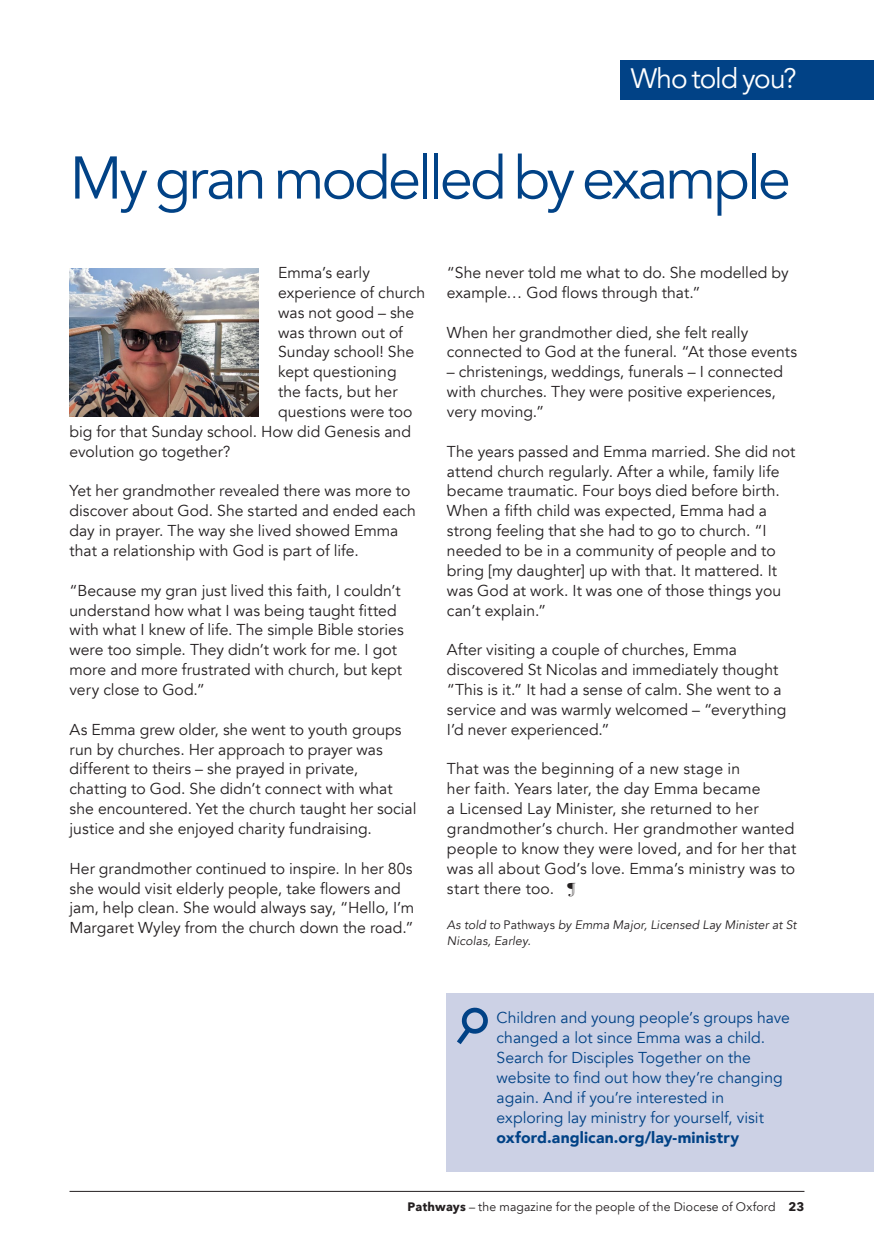
<style>
.page{position:relative;width:874px;height:1241px;background:#fff}
.page>*{position:absolute;margin:0;border:0;box-sizing:border-box;transform-origin:0 0}
._44pt_head{font:59.5px "Avenir";letter-spacing:-.05em;color:#014286}
.Series_Title{font:28px "Avenir";letter-spacing:-.035em;color:#fff}
.Body{font:15.75px/19.8px "Avenir";color:#231f20}
.Sign_off{font:15.75px/19.8px "Avenir";color:#014286}
.credit{font:italic 12.25px/15.8px "Avenir";letter-spacing:.005em;color:#231f20}
.t1{font:12.25px "Avenir";letter-spacing:.01em;color:#231f20}
.s1{font-family:"Bodoni Svty Two ITCTT";font-weight:700}
.s2{font-style:normal}
.s3{font-weight:900}
.s4{font-family:"Avenir Next";font-weight:700}
</style>
<div class="page">
<div style="left:620px;top:60px;width:253px;height:39px;background:#014286"></div>
<img style="left:69px;top:268px;width:189px;height:149px">
<div style="left:446px;top:992px;width:427px;height:179px;background:#ccd1e5"></div>
<svg style="left:457px;top:1007px;width:31px;height:38px"></svg>
<hr style="left:69px;top:1190px;width:735px;height:1px;background:#231f20">
<p class="Series_Title" style="left:630px;top:62px;width:167px">Who told you?</p>
<p class="_44pt_head" style="left:69px;top:142px;width:722px">My gran modelled by example</p>
<p class="Body" style="left:278px;top:263px;width:93px">Emma’s early</p>
<p class="Body" style="left:278px;top:283px;width:149px">experience of church</p>
<p class="Body" style="left:278px;top:302px;width:138px">was not good – she</p>
<p class="Body" style="left:278px;top:322px;width:126px">was thrown out of</p>
<p class="Body" style="left:278px;top:342px;width:138px">Sunday school! She</p>
<p class="Body" style="left:278px;top:362px;width:120px">kept questioning</p>
<p class="Body" style="left:278px;top:382px;width:121px">the facts, but her</p>
<p class="Body" style="left:278px;top:402px;width:136px">questions were too</p>
<p class="Body" style="left:69px;top:422px;width:343px">big for that Sunday school. How did Genesis and</p>
<p class="Body" style="left:69px;top:441px;width:162px">evolution go together?</p>
<p class="Body" style="left:69px;top:481px;width:348px">Yet her grandmother revealed there was more to discover about God. She started and ended each day in prayer. The way she lived showed Emma that a relationship with God is part of life.</p>
<p class="Body" style="left:69px;top:580px;width:335px">“Because my gran just lived this faith, I couldn’t understand how what I was being taught fitted with what I knew of life. The simple Bible stories were too simple. They didn’t work for me. I got more and more frustrated with church, but kept very close to God.”</p>
<p class="Body" style="left:69px;top:719px;width:348px">As Emma grew older, she went to youth groups run by churches. Her approach to prayer was different to theirs – she prayed in private, chatting to God. She didn’t connect with what she encountered. Yet the church taught her social justice and she enjoyed charity fundraising.</p>
<p class="Body" style="left:69px;top:858px;width:346px">Her grandmother continued to inspire. In her 80s she would visit elderly people, take flowers and jam, help clean. She would always say, “Hello, I’m Margaret Wyley from the church down the road.”</p>
<p class="Body" style="left:446px;top:263px;width:343px">“She never told me what to do. She modelled by example… God flows through that.”</p>
<p class="Body" style="left:446px;top:322px;width:351px">When her grandmother died, she felt really connected to God at the funeral. “At those events</p>
<p class="Body" style="left:446px;top:362px;width:337px">– christenings, weddings, funerals – I connected with churches. They were positive experiences, very moving.”</p>
<p class="Body" style="left:446px;top:441px;width:350px">The years passed and Emma married. She did not attend church regularly. After a while, family life became traumatic. Four boys died before birth.<br>When a fifth child was expected, Emma had a strong feeling that she had to go to church. “I needed to be in a community of people and to bring [my daughter] up with that. It mattered. It was God at work. It was one of those things you can’t explain.”</p>
<p class="Body" style="left:446px;top:640px;width:341px">After visiting a couple of churches, Emma discovered St Nicolas and immediately thought “This is it.” It had a sense of calm. She went to a service and was warmly welcomed – “everything I’d never experienced.”</p>
<p class="Body" style="left:446px;top:759px;width:351px">That was the beginning of a new stage in<br>her faith. Years later, the day Emma became<br>a Licensed Lay Minister, she returned to her grandmother’s church. Her grandmother wanted people to know they were loved, and for her that was all about God’s love. Emma’s ministry was to start there too. <span class="s1">¶</span></p>
<p class="credit" style="left:446px;top:917px;width:351px">As told to <span class="s2">Pathways</span> by Emma Major, Licensed Lay Minister at St<br>Nicolas, Earley.</p>
<p class="Sign_off" style="left:496px;top:1008px;width:295px">Children and young people’s groups have changed a lot since Emma was a child.<br>Search for Disciples Together on the website to find out how they’re changing again. And if you’re interested in exploring lay ministry for yourself, visit <span class="s3">oxford.anglican.org/lay-ministry</span></p>
<p class="t1" style="left:407px;top:1199px;width:398px"><span class="s4">Pathways</span> – the magazine for the people of the Diocese of Oxford <span class="s4">23</span></p>
</div>
